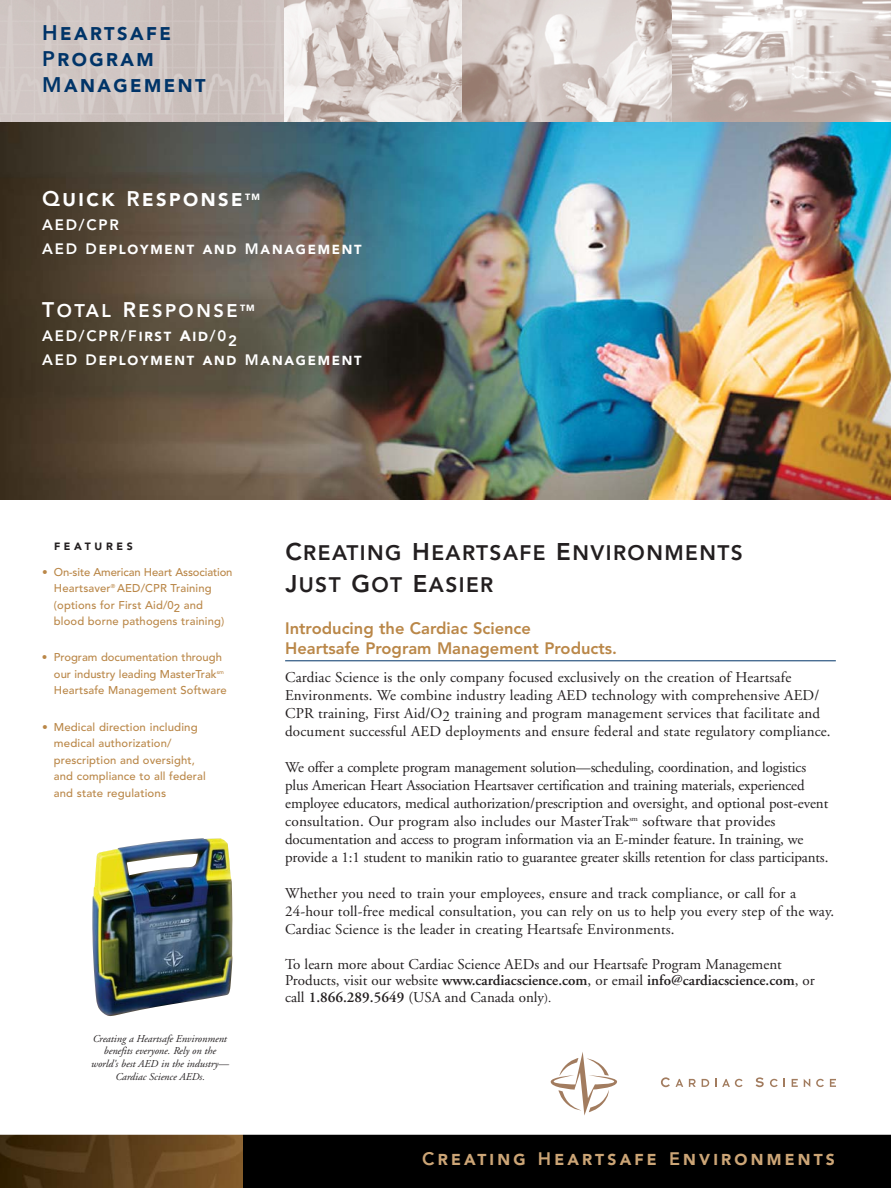
<style>
.page{position:relative;width:891px;height:1188px;background:#fff}
.page>*{position:absolute;margin:0;border:0;box-sizing:border-box;transform-origin:0 0}
.t1{font:800 20.85px/31.5px "Avenir";letter-spacing:.07em;color:#231f20}
.t2{font:900 18.3px/26.1px "Avenir";letter-spacing:.135em;color:#003468}
.t3{font:900 18.3px "Avenir";letter-spacing:.135em;color:#fff}
.t4{font:800 18.3px "Avenir";letter-spacing:.135em;color:#fff}
.t5{font:800 16.5px/19.5px "Avenir";color:#ba8748}
.t6{font:900 15.6px "Avenir";letter-spacing:.205em;color:#cca576}
.t7{font:15px/18px "Adobe Garamond";letter-spacing:.005em;color:#231f20}
.t8{font:800 15px "Avenir";letter-spacing:.12em;color:#fff}
.t9{font:900 13.05px "Avenir";letter-spacing:.135em;color:#fff}
.t10{font:500 11.25px/16.5px "Avenir";letter-spacing:.01em;color:#ba8748}
.t11{font:italic 10.5px/12.8px "Adobe Garamond";color:#231f20;text-align:center}
.t12{font:900 10.5px "Avenir";letter-spacing:.355em;color:#231f20}
.s1{font-weight:800;font-size:21px}
.s2{font-weight:800;font-size:15px}
.s3{font-size:21px}
.s4{font-weight:900;font-size:13.05px}
.s5{font-weight:900}
.s6{font-size:24px}
.s7{font-weight:600}
.s8{font-size:12.75px}
.s9{font-weight:800;font-size:18px}
</style>
<div class="page">
<img style="left:0;top:122px;width:891px;height:378px">
<hr style="left:285px;top:660px;width:551px;height:1px;background:#003468">
<div style="left:0;top:1134px;width:891px;height:54px;background:#000"></div>
<img style="left:0;top:1135px;width:243px;height:53px">
<hr style="left:0;top:1133px;width:891px;height:2px;background:#fff">
<svg style="left:551px;top:1052px;width:66px;height:64px"></svg>
<svg style="left:661px;top:1077px;width:9px;height:10px"></svg>
<svg style="left:676px;top:1079px;width:7px;height:8px"></svg>
<svg style="left:689px;top:1079px;width:7px;height:8px"></svg>
<svg style="left:702px;top:1079px;width:7px;height:8px"></svg>
<svg style="left:715px;top:1079px;width:28px;height:8px"></svg>
<svg style="left:756px;top:1077px;width:8px;height:10px"></svg>
<svg style="left:770px;top:1079px;width:8px;height:8px"></svg>
<svg style="left:792px;top:1079px;width:6px;height:8px"></svg>
<svg style="left:804px;top:1079px;width:6px;height:8px"></svg>
<svg style="left:816px;top:1079px;width:8px;height:8px"></svg>
<svg style="left:830px;top:1079px;width:6px;height:8px"></svg>
<img style="left:92px;top:838px;width:140px;height:178px">
<img style="left:284px;top:0;width:178px;height:122px">
<img style="left:462px;top:0;width:210px;height:122px">
<img style="left:672px;top:0;width:219px;height:122px">
<div style="left:0;top:0;width:284px;height:122px;background:#cfc5c1"></div>
<p class="t2" style="left:42px;top:22px;width:165px"><span class="s1">H</span>EARTSAFE<br><span class="s1">P</span>ROGRAM<br><span class="s1">M</span>ANAGEMENT</p>
<p class="t3" style="left:42px;top:192px;width:219px"><span class="s1">Q</span>UICK <span class="s1">R</span>ESPONSE<sup>TM</sup></p>
<p class="t8" style="left:42px;top:219px;width:78px">AED/CPR</p>
<p class="t9" style="left:42px;top:244px;width:321px"><span class="s2">AED D</span>EPLOYMENT AND <span class="s2">M</span>ANAGEMENT</p>
<p class="t4" style="left:42px;top:303px;width:214px"><span class="s3">T</span>OTAL <span class="s3">R</span>ESPONSE<sup>TM</sup></p>
<p class="t8" style="left:42px;top:330px;width:196px">AED/CPR/F<span class="s4">IRST</span> <span class="s5">A</span><span class="s4">ID</span>/02</p>
<p class="t9" style="left:42px;top:355px;width:321px"><span class="s2">AED D</span>EPLOYMENT AND <span class="s2">M</span>ANAGEMENT</p>
<p class="t12" style="left:54px;top:542px;width:81px">FEATURES</p>
<p class="t10" style="left:54px;top:565px;width:180px;text-indent:-12px">• On-site American Heart Association<br>Heartsaver<sup>®</sup> AED/CPR Training (options for First Aid/02 and blood borne pathogens training)</p>
<p class="t10" style="left:54px;top:651px;width:174px;text-indent:-12px">• Program documentation through our industry leading MasterTrak<sup>sm<br></sup>Heartsafe Management Software</p>
<p class="t10" style="left:54px;top:720px;width:153px;text-indent:-12px">• Medical direction including medical authorization/ prescription and oversight, and compliance to all federal and state regulations</p>
<p class="t11" style="left:91px;top:1033px;width:139px">Creating a Heartsafe Environment benefits everyone. Rely on the world's best AED in the industry—<br>Cardiac Science AEDs.</p>
<h1 class="t1" style="left:285px;top:539px;width:459px"><span class="s6">C</span>REATING <span class="s6">H</span>EARTSAFE <span class="s6">E</span>NVIRONMENTS<br><span class="s6">J</span>UST <span class="s6">G</span>OT <span class="s6">E</span>ASIER</h1>
<p class="t5" style="left:285px;top:620px;width:333px">Introducing the Cardiac Science<br>Heartsafe Program Management Products.</p>
<p class="t7" style="left:285px;top:670px;width:547px">Cardiac Science is the only company focused exclusively on the creation of Heartsafe Environments. We combine industry leading AED technology with comprehensive AED/ CPR training, First Aid/O2 training and program management services that facilitate and document successful AED deployments and ensure federal and state regulatory compliance.</p>
<p class="t7" style="left:285px;top:760px;width:545px">We offer a complete program management solution—scheduling, coordination, and logistics plus American Heart Association Heartsaver certification and training materials, experienced employee educators, medical authorization/prescription and oversight, and optional post-event consultation. Our program also includes our MasterTrak<sup>sm</sup> software that provides documentation and access to program information via an E-minder feature. In training, we provide a 1:1 student to manikin ratio to guarantee greater skills retention for class participants.</p>
<p class="t7" style="left:285px;top:886px;width:551px">Whether you need to train your employees, ensure and track compliance, or call for a<br>24-hour toll-free medical consultation, you can rely on us to help you every step of the way.<br>Cardiac Science is the leader in creating Heartsafe Environments.</p>
<p class="t7" style="left:285px;top:957px;width:531px;line-height:16.5px">To learn more about Cardiac Science AEDs and our Heartsafe Program Management<br>Products, visit our website <span class="s7">www.cardiacscience.com</span>, or email <span class="s7">info@cardiacscience.com</span>, or call <span class="s7">1.866.289.5649</span> (USA and Canada only<span class="s8">).</span></p>
<p class="t6" style="left:422px;top:1153px;width:414px"><span class="s9">C</span>REATING <span class="s9">H</span>EARTSAFE <span class="s9">E</span>NVIRONMENTS</p>
</div>
